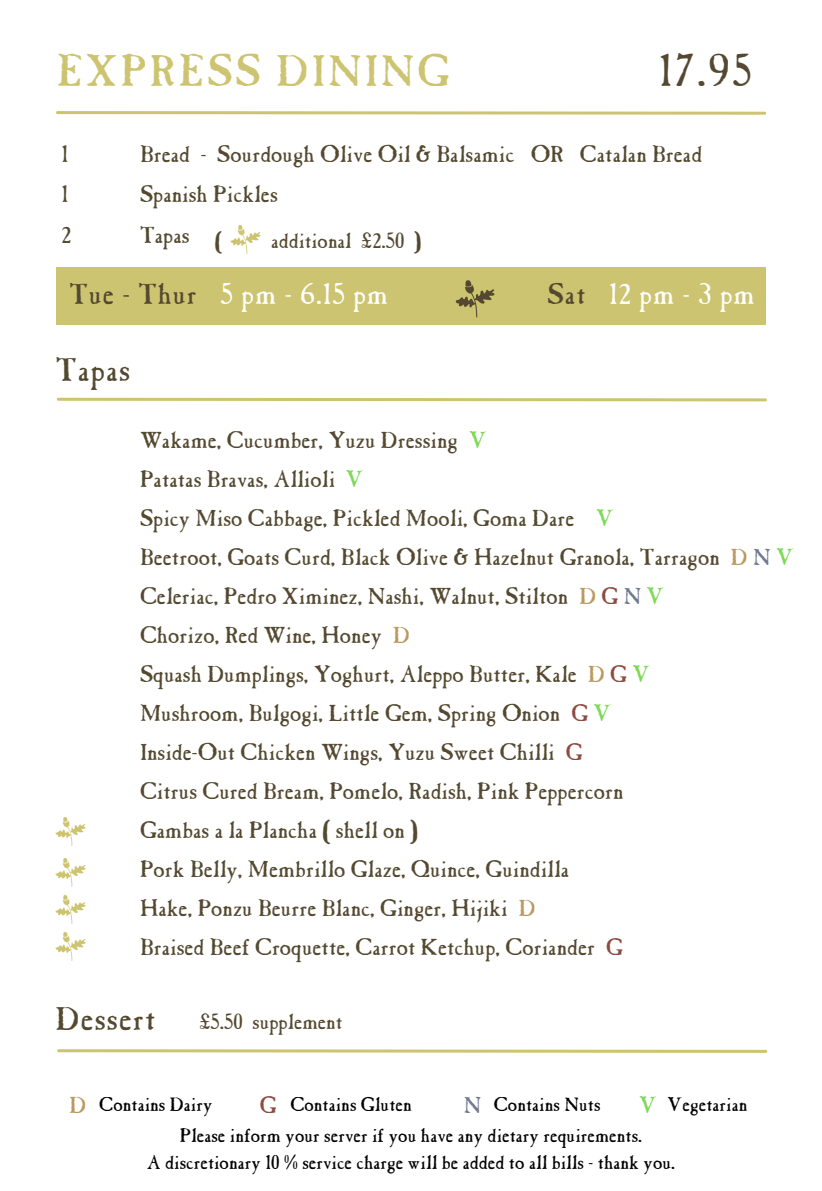
<style>
.page{position:relative;width:822px;height:1191px;background:#fff}
.page>*{position:absolute;margin:0;border:0;box-sizing:border-box;transform-origin:0 0}
.t1{font:46px "Casablanca Antique Plain";letter-spacing:.06em;color:#ccc471}
.t2{font:46px "Casablanca Antique Plain";color:#544930}
.t3{font:34px "Casablanca Antique Plain";letter-spacing:.03em;color:#544930}
.t4{font:30px "Casablanca Antique Plain";letter-spacing:.03em;color:#fff}
.t5{font:24px "Casablanca Antique Plain";color:#544930}
.t6{font:24px "Casablanca Antique Plain";color:#ba9960}
.t7{font:24px "Casablanca Antique Plain";color:#8b4b40}
.t8{font:24px "Casablanca Antique Plain";color:#6f7a92}
.t9{font:24px "Casablanca Antique Plain";color:#7ed957}
.t10{font:22px "Casablanca Antique Plain";color:#544930}
.t11{font:20px "Casablanca Antique Plain";color:#000}
.s1{color:#544930}
.s2{color:#7ed957}
.s3{color:#ba9960}
.s4{color:#6f7a92}
.s5{color:#8b4b40}
</style>
<div class="page">
<svg style="left:56px;top:397px;width:711px;height:5px"></svg>
<svg style="left:57px;top:1049px;width:711px;height:4px;background:#d8d294"></svg>
<div style="left:56px;top:267px;width:710px;height:58px;background:#ccc471"></div>
<img style="left:455px;top:280px;width:39px;height:38px">
<img style="left:231px;top:225px;width:30px;height:29px">
<svg style="left:56px;top:111px;width:711px;height:4px;background:#d8d294"></svg>
<img style="left:56px;top:932px;width:30px;height:29px">
<img style="left:56px;top:895px;width:30px;height:29px">
<img style="left:56px;top:858px;width:30px;height:29px">
<img style="left:56px;top:817px;width:30px;height:29px">
<p class="t1" style="left:57px;top:53px;width:394px">EXPRESS DINING</p>
<p class="t2" style="left:659px;top:53px;width:94px">17.95</p>
<p class="t5" style="left:62px;top:145px;width:8px">1</p>
<p class="t5" style="left:62px;top:185px;width:8px">1</p>
<p class="t5" style="left:62px;top:226px;width:11px">2</p>
<p class="t5" style="left:140px;top:145px;width:564px">Bread - Sourdough Olive Oil &amp; Balsamic OR Catalan Bread</p>
<p class="t5" style="left:140px;top:185px;width:139px">Spanish Pickles</p>
<p class="t5" style="left:140px;top:226px;width:51px">Tapas</p>
<p class="t10" style="left:215px;top:232px;width:9px">(</p>
<p class="t10" style="left:271px;top:232px;width:152px">additional £2.50 )</p>
<p class="t4" style="left:69px;top:282px;width:320px"><span class="s1">Tue - Thur</span> 5 pm - 6.15 pm</p>
<p class="t4" style="left:547px;top:282px;width:209px"><span class="s1">Sat</span> 12 pm - 3 pm</p>
<p class="t3" style="left:56px;top:356px;width:76px">Tapas</p>
<p class="t5" style="left:140px;top:431px;width:348px">Wakame, Cucumber, Yuzu Dressing <span class="s2">V</span></p>
<p class="t5" style="left:140px;top:470px;width:225px">Patatas Bravas, Allioli <span class="s2">V</span></p>
<p class="t5" style="left:140px;top:509px;width:476px">Spicy Miso Cabbage, Pickled Mooli, Goma Dare <span class="s2">V</span></p>
<p class="t5" style="left:140px;top:548px;width:655px">Beetroot, Goats Curd, Black Olive &amp; Hazelnut Granola, Tarragon <span class="s3">D</span> <span class="s4">N</span> <span class="s2">V</span></p>
<p class="t5" style="left:140px;top:587px;width:526px">Celeriac, Pedro Ximinez, Nashi, Walnut, Stilton <span class="s3">D</span> <span class="s5">G</span> <span class="s4">N</span> <span class="s2">V</span></p>
<p class="t5" style="left:140px;top:626px;width:271px">Chorizo, Red Wine, Honey <span class="s3">D</span></p>
<p class="t5" style="left:140px;top:665px;width:512px">Squash Dumplings, Yoghurt, Aleppo Butter, Kale <span class="s3">D</span> <span class="s5">G</span> <span class="s2">V</span></p>
<p class="t5" style="left:140px;top:704px;width:473px">Mushroom, Bulgogi, Little Gem, Spring Onion <span class="s5">G</span> <span class="s2">V</span></p>
<p class="t5" style="left:140px;top:743px;width:444px">Inside-Out Chicken Wings, Yuzu Sweet Chilli <span class="s5">G</span></p>
<p class="t5" style="left:140px;top:782px;width:485px">Citrus Cured Bream, Pomelo, Radish, Pink Peppercorn</p>
<p class="t5" style="left:140px;top:821px;width:280px">Gambas a la Plancha ( shell on )</p>
<p class="t5" style="left:140px;top:860px;width:431px">Pork Belly, Membrillo Glaze, Quince, Guindilla</p>
<p class="t5" style="left:140px;top:899px;width:397px">Hake, Ponzu Beurre Blanc, Ginger, Hijiki <span class="s3">D</span></p>
<p class="t5" style="left:140px;top:938px;width:484px">Braised Beef Croquette, Carrot Ketchup, Coriander <span class="s5">G</span></p>
<p class="t3" style="left:56px;top:1006px;width:101px">Dessert</p>
<p class="t10" style="left:199px;top:1013px;width:145px">£5.50 supplement</p>
<p class="t6" style="left:69px;top:1096px;width:18px">D</p>
<p class="t11" style="left:99px;top:1097px;width:115px">Contains Dairy</p>
<p class="t7" style="left:260px;top:1096px;width:18px">G</p>
<p class="t11" style="left:290px;top:1097px;width:123px">Contains Gluten</p>
<p class="t8" style="left:464px;top:1096px;width:19px">N</p>
<p class="t11" style="left:494px;top:1097px;width:108px">Contains Nuts</p>
<p class="t9" style="left:639px;top:1096px;width:19px">V</p>
<p class="t11" style="left:668px;top:1097px;width:81px">Vegetarian</p>
<p class="t11" style="left:180px;top:1128px;width:464px">Please inform your server if you have any dietary requirements.</p>
<p class="t11" style="left:147px;top:1155px;width:530px">A discretionary 10 % service charge will be added to all bills - thank you.</p>
</div>
